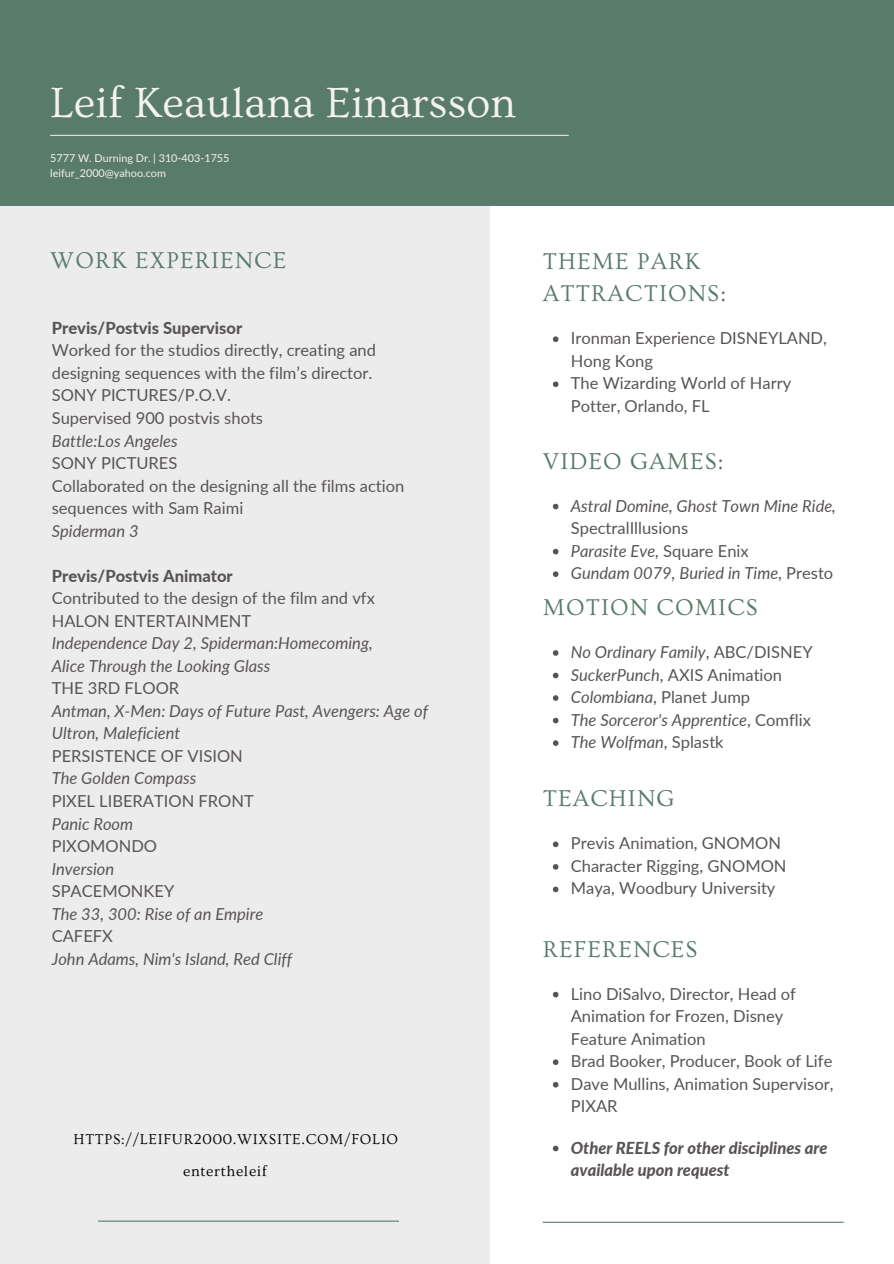
<style>
.page{position:relative;width:894px;height:1264px;background:#fff}
.page>*{position:absolute;margin:0;border:0;box-sizing:border-box;transform-origin:0 0}
.t1{font:44.25px "Ovo";color:#f4f2f1}
.t2{font:24px/32.7px "Ovo";letter-spacing:.045em;color:#597b6a}
.t3{font:16.5px/22.5px "Lato";color:#595454}
.t4{font:italic 16.5px/22.5px "Lato";color:#595454}
.t5{font:italic 800 16.5px "Lato";color:#595454}
.t6{font:800 16.5px "Lato";color:#595454}
.t7{font:15px "Ovo";letter-spacing:.045em;color:#000}
.t8{font:10.8px "Lato";color:#f4f2f1}
.s1{font-style:normal}
.s2{font-style:italic}
</style>
<div class="page">
<div style="left:0;top:198px;width:489px;height:1065px;background:#edeced"></div>
<div style="left:0;top:0;width:893px;height:206px;background:#597b6a"></div>
<hr style="left:50px;top:135px;width:518px;height:1px;background:#f4f2f1">
<hr style="left:542px;top:1221px;width:301px;height:1px;background:#597b6a">
<svg style="left:552px;top:336px;width:6px;height:6px"></svg>
<svg style="left:552px;top:381px;width:6px;height:6px"></svg>
<svg style="left:552px;top:504px;width:6px;height:5px"></svg>
<svg style="left:552px;top:549px;width:6px;height:5px"></svg>
<svg style="left:552px;top:571px;width:6px;height:6px"></svg>
<svg style="left:552px;top:650px;width:6px;height:5px"></svg>
<svg style="left:552px;top:672px;width:6px;height:6px"></svg>
<svg style="left:552px;top:695px;width:6px;height:6px"></svg>
<svg style="left:552px;top:717px;width:6px;height:6px"></svg>
<svg style="left:552px;top:740px;width:6px;height:6px"></svg>
<svg style="left:552px;top:841px;width:6px;height:6px"></svg>
<svg style="left:552px;top:864px;width:6px;height:5px"></svg>
<svg style="left:552px;top:886px;width:6px;height:6px"></svg>
<svg style="left:552px;top:991px;width:6px;height:6px"></svg>
<svg style="left:552px;top:1059px;width:6px;height:6px"></svg>
<svg style="left:552px;top:1081px;width:6px;height:6px"></svg>
<hr style="left:98px;top:1220px;width:301px;height:1px;background:#597b6a">
<svg style="left:552px;top:1145px;width:6px;height:6px"></svg>
<p class="t1" style="left:50px;top:78px;width:467px">Leif Keaulana Einarsson</p>
<p class="t8" style="left:50px;top:152px;width:181px">5777 W. Durning Dr. | 310-403-1755</p>
<p class="t8" style="left:50px;top:166px;width:117px">leifur_2000@yahoo.com</p>
<p class="t2" style="left:50px;top:245px;width:237px">WORK EXPERIENCE</p>
<p class="t6" style="left:52px;top:317px;width:192px">Previs/Postvis Supervisor</p>
<p class="t3" style="left:52px;top:339px;width:326px">Worked for the studios directly, creating and designing sequences with the film’s director.</p>
<p class="t3" style="left:52px;top:384px;width:180px">SONY PICTURES/P.O.V.</p>
<p class="t3" style="left:52px;top:406px;width:213px">Supervised 900 postvis shots</p>
<p class="t4" style="left:52px;top:429px;width:127px">Battle:Los Angeles</p>
<p class="t3" style="left:52px;top:451px;width:127px">SONY PICTURES</p>
<p class="t3" style="left:52px;top:474px;width:354px">Collaborated on the designing all the films action</p>
<p class="t3" style="left:52px;top:496px;width:193px">sequences with Sam Raimi</p>
<p class="t4" style="left:52px;top:519px;width:88px">Spiderman 3</p>
<p class="t6" style="left:52px;top:565px;width:182px">Previs/Postvis Animator</p>
<p class="t3" style="left:52px;top:586px;width:324px">Contributed to the design of the film and vfx</p>
<p class="t3" style="left:52px;top:609px;width:201px">HALON ENTERTAINMENT</p>
<p class="t4" style="left:52px;top:631px;width:322px">Independence Day 2, Spiderman:Homecoming,</p>
<p class="t4" style="left:52px;top:654px;width:220px">Alice Through the Looking Glass</p>
<p class="t3" style="left:52px;top:676px;width:129px">THE 3RD FLOOR</p>
<p class="t4" style="left:52px;top:699px;width:377px">Antman, X-Men: Days of Future Past, Avengers: Age of<br>Ultron, Maleficient</p>
<p class="t3" style="left:52px;top:744px;width:192px">PERSISTENCE OF VISION</p>
<p class="t4" style="left:52px;top:766px;width:146px">The Golden Compass</p>
<p class="t3" style="left:52px;top:789px;width:203px">PIXEL LIBERATION FRONT</p>
<p class="t4" style="left:52px;top:811px;width:83px">Panic Room</p>
<p class="t3" style="left:52px;top:834px;width:107px">PIXOMONDO</p>
<p class="t4" style="left:52px;top:857px;width:64px">Inversion</p>
<p class="t3" style="left:52px;top:879px;width:124px">SPACEMONKEY</p>
<p class="t4" style="left:52px;top:902px;width:213px">The 33, 300: Rise of an Empire</p>
<p class="t3" style="left:52px;top:924px;width:63px">CAFEFX</p>
<p class="t4" style="left:52px;top:947px;width:242px">John Adams, Nim's Island, Red Cliff</p>
<p class="t7" style="left:73px;top:1130px;width:326px">HTTPS://LEIFUR2000.WIXSITE.COM/FOLIO</p>
<p class="t2" style="left:542px;top:245px;width:185px">THEME PARK<br>ATTRACTIONS:</p>
<p class="t3" style="left:570px;top:326px;width:257px">Ironman Experience DISNEYLAND,<br>Hong Kong</p>
<p class="t3" style="left:570px;top:372px;width:222px">The Wizarding World of Harry<br>Potter, Orlando, FL</p>
<p class="t2" style="left:542px;top:445px;width:182px">VIDEO GAMES:</p>
<p class="t4" style="left:570px;top:494px;width:266px">Astral Domine, Ghost Town Mine Ride,<br><span class="s1">SpectralIllusions</span></p>
<p class="t4" style="left:570px;top:539px;width:179px">Parasite Eve, <span class="s1">Square Enix</span></p>
<p class="t4" style="left:570px;top:561px;width:264px">Gundam 0079, Buried in Time<span class="s1">, Presto</span></p>
<p class="t2" style="left:542px;top:591px;width:216px">MOTION COMICS</p>
<p class="t4" style="left:570px;top:640px;width:243px">No Ordinary Family<span class="s1">, ABC/DISNEY</span></p>
<p class="t3" style="left:570px;top:663px;width:213px"><span class="s2">SuckerPunch</span>, AXIS Animation</p>
<p class="t3" style="left:570px;top:685px;width:181px"><span class="s2">Colombiana</span>, Planet Jump</p>
<p class="t4" style="left:570px;top:708px;width:241px">The Sorceror's Apprentice<span class="s1">, Comflix</span></p>
<p class="t4" style="left:570px;top:730px;width:154px">The Wolfman<span class="s1">, Splastk</span></p>
<p class="t2" style="left:542px;top:782px;width:133px">TEACHING</p>
<p class="t3" style="left:570px;top:831px;width:211px">Previs Animation, GNOMON</p>
<p class="t3" style="left:570px;top:854px;width:217px">Character Rigging, GNOMON</p>
<p class="t3" style="left:570px;top:876px;width:206px">Maya, Woodbury University</p>
<p class="t2" style="left:542px;top:933px;width:156px">REFERENCES</p>
<p class="t3" style="left:570px;top:982px;width:227px">Lino DiSalvo, Director, Head of<br>Animation for Frozen, Disney<br>Feature Animation</p>
<p class="t3" style="left:570px;top:1049px;width:263px">Brad Booker, Producer, Book of Life</p>
<p class="t3" style="left:570px;top:1072px;width:264px">Dave Mullins, Animation Supervisor,<br>PIXAR</p>
<p class="t5" style="left:570px;top:1137px;width:258px">Other REELS for other disciplines are</p>
<p class="t7" style="left:183px;top:1162px;width:85px">entertheleif</p>
<p class="t5" style="left:570px;top:1159px;width:160px">available upon request</p>
</div>
